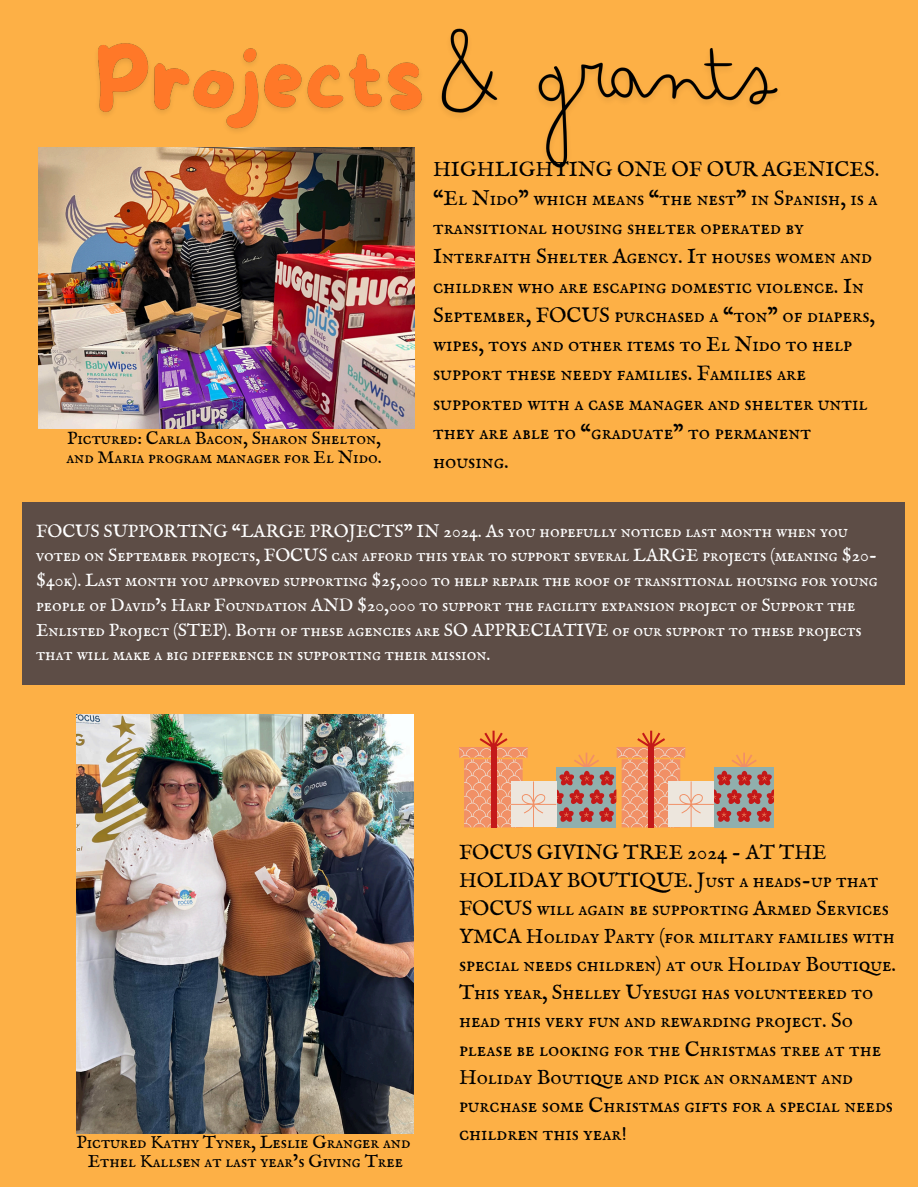
<style>
.page{position:relative;width:918px;height:1188px;background:#fff}
.page>*{position:absolute;margin:0;border:0;box-sizing:border-box;transform-origin:0 0}
.t1{font:21px/29.2px "IM FELL English SC";color:#000}
.t2{font:20.7px/28.2px "IM FELL English SC";color:#000}
.t3{font:18px/24.8px "IM FELL English SC";color:#fff}
.t4{font:18px "IM FELL English SC";color:#000}
</style>
<div class="page">
<div style="left:0;top:0;width:918px;height:1187px;background:#fdb046"></div>
<div style="left:22px;top:503px;width:882px;height:182px;background:#5d4d46"></div>
<img style="left:38px;top:148px;width:376px;height:281px">
<img style="left:76px;top:715px;width:338px;height:418px">
<svg style="left:459px;top:731px;width:315px;height:96px"></svg>
<img style="left:98px;top:43px;width:324px;height:88px">
<img style="left:441px;top:28px;width:337px;height:142px">
<p class="t4" style="left:67px;top:427px;width:315px">Pictured: Carla Bacon, Sharon Shelton,</p>
<p class="t4" style="left:66px;top:446px;width:317px">and Maria program manager for El Nido.</p>
<h3 class="t1" style="left:433px;top:155px;width:448px">HIGHLIGHTING ONE OF OUR AGENICES. “El Nido” which means “the nest” in Spanish, is a transitional housing shelter operated by Interfaith Shelter Agency. It houses women and children who are escaping domestic violence. In September, FOCUS purchased a “ton” of diapers, wipes, toys and other items to El Nido to help support these needy families. Families are supported with a case manager and shelter until they are able to “graduate” to permanent housing.</h3>
<p class="t3" style="left:36px;top:519px;width:843px">FOCUS SUPPORTING “LARGE PROJECTS” IN 2024. As you hopefully noticed last month when you voted on September projects, FOCUS can afford this year to support several LARGE projects (meaning $20- $40k). Last month you approved supporting $25,000 to help repair the roof of transitional housing for young people of David’s Harp Foundation AND $20,000 to support the facility expansion project of Support the Enlisted Project (STEP). Both of these agencies are SO APPRECIATIVE of our support to these projects that will make a big difference in supporting their mission.</p>
<p class="t4" style="left:76px;top:1131px;width:336px">Pictured Kathy Tyner, Leslie Granger and</p>
<p class="t4" style="left:88px;top:1151px;width:317px">Ethel Kallsen at last year’s Giving Tree</p>
<p class="t2" style="left:459px;top:839px;width:439px">FOCUS GIVING TREE 2024 - AT THE HOLIDAY BOUTIQUE. Just a heads-up that FOCUS will again be supporting Armed Services YMCA Holiday Party (for military families with special needs children) at our Holiday Boutique.<br>This year, Shelley Uyesugi has volunteered to head this very fun and rewarding project. So please be looking for the Christmas tree at the Holiday Boutique and pick an ornament and purchase some Christmas gifts for a special needs children this year!</p>
</div>
